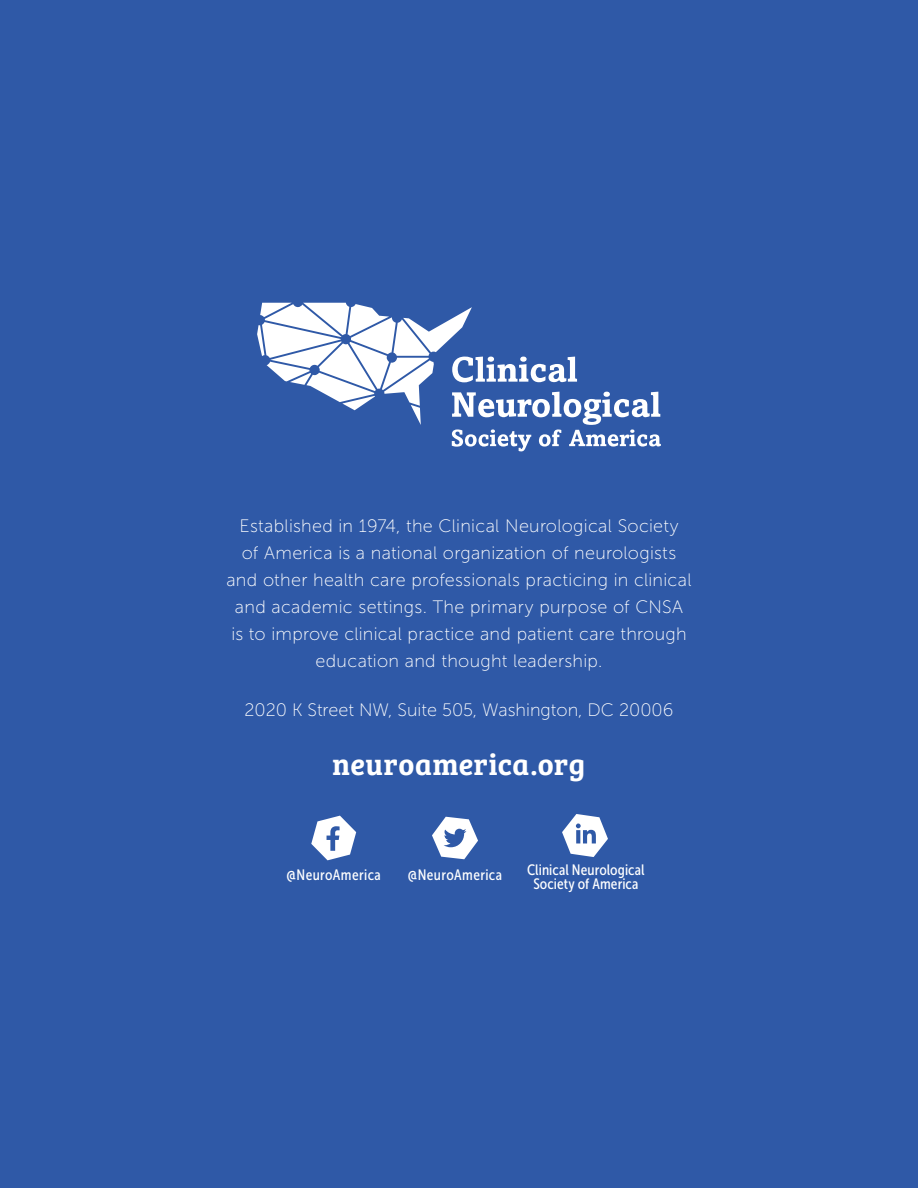
<style>
.page{position:relative;width:918px;height:1188px;background:#2f59a7}
.page>*{position:absolute;margin:0;border:0;box-sizing:border-box;transform-origin:0 0}
.t1{font:600 30px "Bree Serif";letter-spacing:.02em;color:#fff}
.t2{font:18px/27px "Museo Sans 100";letter-spacing:.015em;color:#fff;text-align:center}
.t3{font:15px/13.5px "Museo Sans Cond 500";letter-spacing:.01em;color:#fff;text-align:center}
</style>
<div class="page">
<svg style="left:432px;top:817px;width:46px;height:42px"></svg>
<svg style="left:311px;top:816px;width:45px;height:44px"></svg>
<svg style="left:562px;top:814px;width:46px;height:43px"></svg>
<svg style="left:257px;top:303px;width:404px;height:148px"></svg>
<p class="t2" style="left:226px;top:512px;width:467px">Established in 1974, the Clinical Neurological Society<br>of America is a national organization of neurologists and other health care professionals practicing in clinical and academic settings. The primary purpose of CNSA<br>is to improve clinical practice and patient care through education and thought leadership.</p>
<p class="t2" style="left:245px;top:696px;width:430px">2020 K Street NW, Suite 505, Washington, DC 20006</p>
<p class="t1" style="left:333px;top:741px;width:254px">neuroamerica.org</p>
<p class="t3" style="left:287px;top:868px;width:96px">@NeuroAmerica</p>
<p class="t3" style="left:408px;top:868px;width:96px">@NeuroAmerica</p>
<p class="t3" style="left:527px;top:863px;width:119px">Clinical Neurological<br>Society of America</p>
</div>
